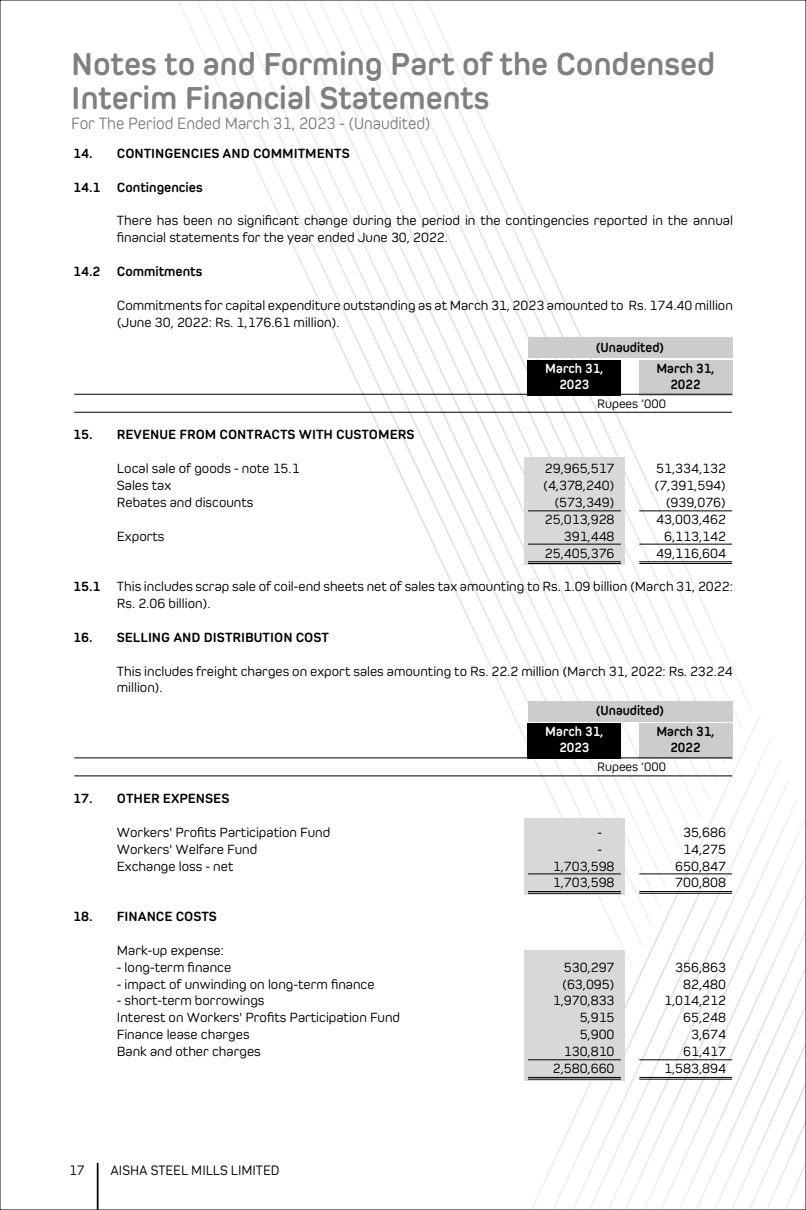
<style>
.page{position:relative;width:806px;height:1210px;background:#fff}
.page>*{position:absolute;margin:0;border:0;box-sizing:border-box;transform-origin:0 0}
.t1{font:700 33.25px/33.2px "Pero";color:#808080}
.t2{font:17.32px "Pero";color:#808080;scale:.94 1}
.t3{font:14.35px "Pero";color:#000;scale:.94 1}
.t4{font:14px/16.8px "Pero";color:#000}
.t5{font:700 14px "Pero";color:#000}
.t6{font:700 14px/15.8px "Pero";color:#000;text-align:center;scale:.95 1}
.t7{font:700 14px/15.8px "Pero";color:#fff;text-align:center;scale:.95 1}
.t8{font:12.95px "Pero";color:#000}
.s1{font-weight:700}
</style>
<div class="page">
<svg style="left:412px;top:0;width:341px;height:711px"></svg>
<svg style="left:518px;top:713px;width:242px;height:497px"></svg>
<svg style="left:540px;top:737px;width:230px;height:473px"></svg>
<svg style="left:559px;top:759px;width:221px;height:451px"></svg>
<svg style="left:576px;top:778px;width:212px;height:432px"></svg>
<svg style="left:595px;top:798px;width:201px;height:412px"></svg>
<svg style="left:612px;top:816px;width:193px;height:394px"></svg>
<svg style="left:631px;top:836px;width:174px;height:374px"></svg>
<svg style="left:647px;top:855px;width:158px;height:355px"></svg>
<svg style="left:666px;top:874px;width:139px;height:336px"></svg>
<svg style="left:683px;top:893px;width:122px;height:317px"></svg>
<hr style="left:97px;top:1162px;width:1px;height:47px;background:#000">
<div style="left:524px;top:950px;width:100px;height:130px;background:#d8d8d8"></div>
<hr style="left:527px;top:1059px;width:93px;height:1px;background:#000">
<hr style="left:639px;top:1059px;width:92px;height:1px;background:#000">
<hr style="left:527px;top:1077px;width:93px;height:1px;background:#000">
<hr style="left:639px;top:1077px;width:92px;height:1px;background:#000">
<hr style="left:527px;top:1078px;width:93px;height:1px;background:#000">
<hr style="left:639px;top:1078px;width:92px;height:1px;background:#000">
<div style="left:524px;top:818px;width:100px;height:76px;background:#d8d8d8"></div>
<hr style="left:527px;top:873px;width:93px;height:1px;background:#000">
<hr style="left:639px;top:873px;width:92px;height:1px;background:#000">
<hr style="left:527px;top:891px;width:93px;height:1px;background:#000">
<hr style="left:639px;top:891px;width:92px;height:1px;background:#000">
<hr style="left:527px;top:893px;width:93px;height:1px;background:#000">
<hr style="left:639px;top:893px;width:92px;height:1px;background:#000">
<div style="left:524px;top:458px;width:100px;height:107px;background:#d8d8d8"></div>
<hr style="left:527px;top:544px;width:93px;height:1px;background:#000">
<hr style="left:639px;top:544px;width:92px;height:1px;background:#000">
<hr style="left:527px;top:510px;width:93px;height:1px;background:#000">
<hr style="left:639px;top:510px;width:92px;height:1px;background:#000">
<hr style="left:527px;top:561px;width:93px;height:1px;background:#000">
<hr style="left:639px;top:561px;width:92px;height:1px;background:#000">
<hr style="left:527px;top:563px;width:93px;height:1px;background:#000">
<hr style="left:639px;top:563px;width:92px;height:1px;background:#000">
<div style="left:638px;top:360px;width:93px;height:35px;background:#ccc"></div>
<div style="left:527px;top:337px;width:204px;height:20px;background:#ccc"></div>
<div style="left:527px;top:360px;width:93px;height:35px;background:#000"></div>
<hr style="left:74px;top:412px;width:657px;height:1px;background:#000">
<hr style="left:74px;top:394px;width:657px;height:1px;background:#000">
<div style="left:638px;top:723px;width:93px;height:35px;background:#ccc"></div>
<div style="left:527px;top:701px;width:204px;height:20px;background:#ccc"></div>
<div style="left:527px;top:723px;width:93px;height:35px;background:#000"></div>
<hr style="left:74px;top:775px;width:657px;height:1px;background:#000">
<hr style="left:74px;top:757px;width:657px;height:1px;background:#000">
<h1 class="t1" style="left:71px;top:47px;width:645px">Notes to and Forming Part of the Condensed<br>Interim Financial Statements</h1>
<p class="t2" style="left:71px;top:114px;width:384px">For The Period Ended March 31, 2023 - (Unaudited)</p>
<p class="t5" style="left:73px;top:145px;width:278px">14. CONTINGENCIES AND COMMITMENTS</p>
<p class="t5" style="left:73px;top:179px;width:131px">14.1 Contingencies</p>
<p class="t4" style="left:117px;top:212px;width:617px">There has been no significant change during the period in the contingencies reported in the annual financial statements for the year ended June 30, 2022.</p>
<p class="t5" style="left:73px;top:263px;width:131px">14.2 Commitments</p>
<p class="t4" style="left:117px;top:296px;width:617px">Commitments for capital expenditure outstanding as at March 31, 2023 amounted to Rs. 174.40 million (June 30, 2022: Rs. 1,176.61 million).</p>
<p class="t6" style="left:595px;top:339px;width:73px">(Unaudited)</p>
<p class="t7" style="left:545px;top:360px;width:63px">March 31,<br>2023</p>
<p class="t6" style="left:656px;top:360px;width:63px">March 31,<br>2022</p>
<p class="t8" style="left:597px;top:396px;width:70px">Rupees ‘000</p>
<p class="t5" style="left:73px;top:427px;width:342px">15. REVENUE FROM CONTRACTS WITH CUSTOMERS</p>
<p class="t4" style="left:117px;top:460px;width:184px">Local sale of goods - note 15.1</p>
<p class="t4" style="left:544px;top:460px;width:71px">29,965,517</p>
<p class="t4" style="left:656px;top:460px;width:71px">51,334,132</p>
<p class="t4" style="left:117px;top:477px;width:56px">Sales tax</p>
<p class="t4" style="left:543px;top:477px;width:73px">(4,378,240)</p>
<p class="t4" style="left:654px;top:477px;width:73px">(7,391,594)</p>
<p class="t4" style="left:117px;top:493px;width:138px">Rebates and discounts</p>
<p class="t4" style="left:554px;top:493px;width:62px">(573,349)</p>
<p class="t4" style="left:665px;top:493px;width:62px">(939,076)</p>
<p class="t4" style="left:544px;top:510px;width:71px">25,013,928</p>
<p class="t4" style="left:656px;top:510px;width:71px">43,003,462</p>
<p class="t4" style="left:117px;top:527px;width:49px">Exports</p>
<p class="t4" style="left:563px;top:527px;width:52px">391,448</p>
<p class="t4" style="left:663px;top:527px;width:63px">6,113,142</p>
<p class="t4" style="left:544px;top:544px;width:71px">25,405,376</p>
<p class="t4" style="left:656px;top:544px;width:71px">49,116,604</p>
<p class="t4" style="left:117px;top:578px;width:617px;text-indent:-44px"><span class="s1">15.1</span> This includes scrap sale of coil-end sheets net of sales tax amounting to Rs. 1.09 billion (March 31, 2022:<br>Rs. 2.06 billion).</p>
<p class="t5" style="left:73px;top:629px;width:257px">16. SELLING AND DISTRIBUTION COST</p>
<p class="t4" style="left:117px;top:662px;width:617px">This includes freight charges on export sales amounting to Rs. 22.2 million (March 31, 2022: Rs. 232.24 million).</p>
<p class="t6" style="left:595px;top:702px;width:73px">(Unaudited)</p>
<p class="t7" style="left:545px;top:723px;width:63px">March 31,<br>2023</p>
<p class="t6" style="left:656px;top:723px;width:63px">March 31,<br>2022</p>
<p class="t8" style="left:597px;top:759px;width:70px">Rupees ‘000</p>
<p class="t5" style="left:73px;top:790px;width:158px">17. OTHER EXPENSES</p>
<p class="t4" style="left:117px;top:823px;width:215px">Workers' Profits Participation Fund</p>
<p class="t4" style="left:682px;top:823px;width:44px">35,686</p>
<p class="t4" style="left:117px;top:840px;width:142px">Workers' Welfare Fund</p>
<p class="t4" style="left:682px;top:840px;width:44px">14,275</p>
<p class="t4" style="left:117px;top:857px;width:118px">Exchange loss - net</p>
<p class="t4" style="left:552px;top:857px;width:63px">1,703,598</p>
<p class="t4" style="left:674px;top:857px;width:52px">650,847</p>
<p class="t4" style="left:552px;top:874px;width:63px">1,703,598</p>
<p class="t4" style="left:674px;top:874px;width:52px">700,808</p>
<p class="t5" style="left:73px;top:908px;width:145px">18. FINANCE COSTS</p>
<p class="t4" style="left:117px;top:941px;width:108px">Mark-up expense:</p>
<p class="t4" style="left:117px;top:958px;width:116px">- long-term finance</p>
<p class="t4" style="left:563px;top:958px;width:52px">530,297</p>
<p class="t4" style="left:674px;top:958px;width:52px">356,863</p>
<p class="t4" style="left:117px;top:975px;width:259px">- impact of unwinding on long-term finance</p>
<p class="t4" style="left:562px;top:975px;width:54px">(63,095)</p>
<p class="t4" style="left:682px;top:975px;width:44px">82,480</p>
<p class="t4" style="left:117px;top:992px;width:149px">- short-term borrowings</p>
<p class="t4" style="left:552px;top:992px;width:63px">1,970,833</p>
<p class="t4" style="left:663px;top:992px;width:63px">1,014,212</p>
<p class="t4" style="left:117px;top:1009px;width:285px">Interest on Workers' Profits Participation Fund</p>
<p class="t4" style="left:579px;top:1009px;width:36px">5,915</p>
<p class="t4" style="left:682px;top:1009px;width:44px">65,248</p>
<p class="t4" style="left:117px;top:1026px;width:134px">Finance lease charges</p>
<p class="t4" style="left:579px;top:1026px;width:36px">5,900</p>
<p class="t4" style="left:690px;top:1026px;width:36px">3,674</p>
<p class="t4" style="left:117px;top:1042px;width:145px">Bank and other charges</p>
<p class="t4" style="left:563px;top:1042px;width:52px">130,810</p>
<p class="t4" style="left:682px;top:1042px;width:44px">61,417</p>
<p class="t4" style="left:552px;top:1059px;width:63px">2,580,660</p>
<p class="t4" style="left:663px;top:1059px;width:63px">1,583,894</p>
<p class="t3" style="left:69px;top:1162px;width:18px">17</p>
<p class="t3" style="left:110px;top:1162px;width:181px">AISHA STEEL MILLS LIMITED</p>
</div>
